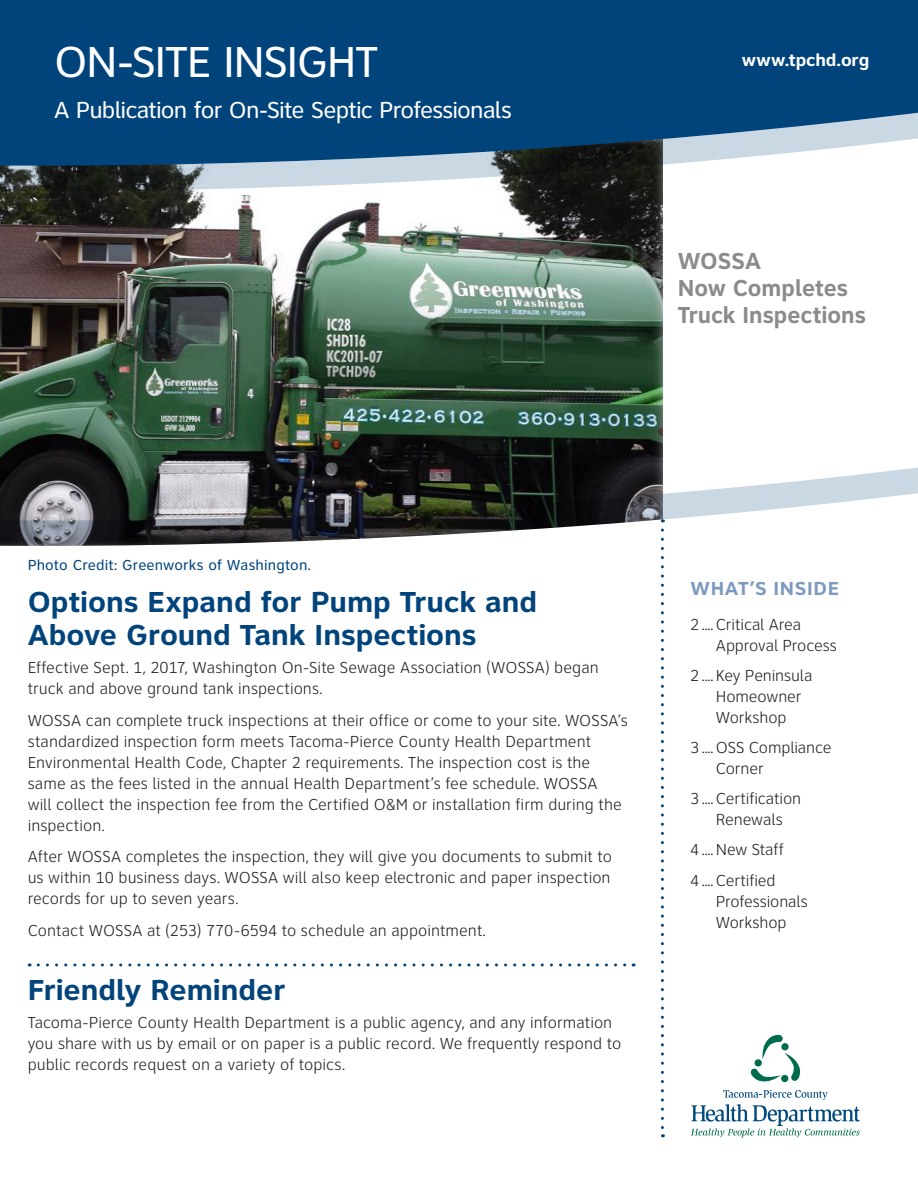
<style>
.page{position:relative;width:918px;height:1188px;background:#fff}
.page>*{position:absolute;margin:0;border:0;box-sizing:border-box;transform-origin:0 0}
.Newsletter_Title{font:45px "Clearview ATT";letter-spacing:-.03em;color:#fff}
.Story_header{font:700 30px/33px "Clearview ATT";color:#00447b}
.Story_Header_w_Rule{font:700 30px "Clearview ATT";color:#00447b}
.Newsletter_Title-2{font:24px "Clearview ATT";letter-spacing:-.035em;color:#fff}
.Secondary_Head{font:700 24px "Clearview ATT";color:#8b8a8e;scale:.95 1}
.Sidebar_head{font:700 19.5px "Clearview ATT";letter-spacing:.035em;color:#7d9abf}
.t1{font:700 18px "Clearview ATT";letter-spacing:-.01em;color:#fff}
.Body_copy{font:300 16.5px/21px "Clearview ATT";color:#231f20}
.t2{font:15px "Clearview ATT";letter-spacing:.005em;color:#00447b}
</style>
<div class="page">
<img style="left:0;top:192px;width:662px;height:273px">
<svg style="left:0;top:465px;width:918px;height:81px"></svg>
<div style="left:0;top:0;width:918px;height:110px;background:#00447b"></div>
<svg style="left:0;top:110px;width:918px;height:82px"></svg>
<svg style="left:691px;top:1090px;width:169px;height:47px"></svg>
<svg style="left:750px;top:1035px;width:51px;height:48px"></svg>
<svg style="left:661px;top:530px;width:3px;height:607px"></svg>
<svg style="left:38px;top:963px;width:596px;height:3px"></svg>
<p class="Newsletter_Title" style="left:54px;top:37px;width:326px">ON-SITE INSIGHT</p>
<p class="Newsletter_Title-2" style="left:54px;top:96px;width:459px">A Publication for On-Site Septic Professionals</p>
<p class="t1" style="left:742px;top:49px;width:129px">www.tpchd.org</p>
<p class="Secondary_Head" style="left:678px;top:247px;width:89px">WOSSA</p>
<p class="Secondary_Head" style="left:678px;top:274px;width:181px">Now Completes</p>
<p class="Secondary_Head" style="left:678px;top:301px;width:200px">Truck Inspections</p>
<p class="t2" style="left:28px;top:557px;width:285px">Photo Credit: Greenworks of Washington.</p>
<p class="Story_header" style="left:28px;top:586px;width:511px">Options Expand for Pump Truck and<br>Above Ground Tank Inspections</p>
<p class="Body_copy" style="left:28px;top:657px;width:573px">Effective Sept. 1, 2017, Washington On-Site Sewage Association (WOSSA) began truck and above ground tank inspections.</p>
<p class="Body_copy" style="left:28px;top:710px;width:602px">WOSSA can complete truck inspections at their office or come to your site. WOSSA’s standardized inspection form meets Tacoma-Pierce County Health Department Environmental Health Code, Chapter 2 requirements. The inspection cost is the same as the fees listed in the annual Health Department’s fee schedule. WOSSA<br>will collect the inspection fee from the Certified O&amp;M or installation firm during the inspection.</p>
<p class="Body_copy" style="left:28px;top:847px;width:586px;text-align:justify">After WOSSA completes the inspection, they will give you documents to submit to us within 10 business days. WOSSA will also keep electronic and paper inspection records for up to seven years.</p>
<p class="Body_copy" style="left:28px;top:920px;width:460px">Contact WOSSA at (253) 770-6594 to schedule an appointment.</p>
<p class="Story_Header_w_Rule" style="left:28px;top:973px;width:259px">Friendly Reminder</p>
<p class="Body_copy" style="left:28px;top:1012px;width:595px">Tacoma-Pierce County Health Department is a public agency, and any information you share with us by email or on paper is a public record. We frequently respond to public records request on a variety of topics.</p>
<p class="Sidebar_head" style="left:690px;top:577px;width:150px">WHAT’S INSIDE</p>
<p class="Body_copy" style="left:716px;top:614px;width:123px;text-indent:-26px">2 Critical Area<br>Approval Process</p>
<p class="Body_copy" style="left:716px;top:665px;width:98px;text-indent:-26px">2 Key Peninsula<br>Homeowner<br>Workshop</p>
<p class="Body_copy" style="left:716px;top:737px;width:117px;text-indent:-26px">3 OSS Compliance<br>Corner</p>
<p class="Body_copy" style="left:690px;top:788px;width:112px;text-align:center">3 Certification<br>Renewals</p>
<p class="Body_copy" style="left:690px;top:840px;width:95px">4 New Staff</p>
<p class="Body_copy" style="left:716px;top:870px;width:94px;text-indent:-26px">4 Certified<br>Professionals<br>Workshop</p>
</div>
